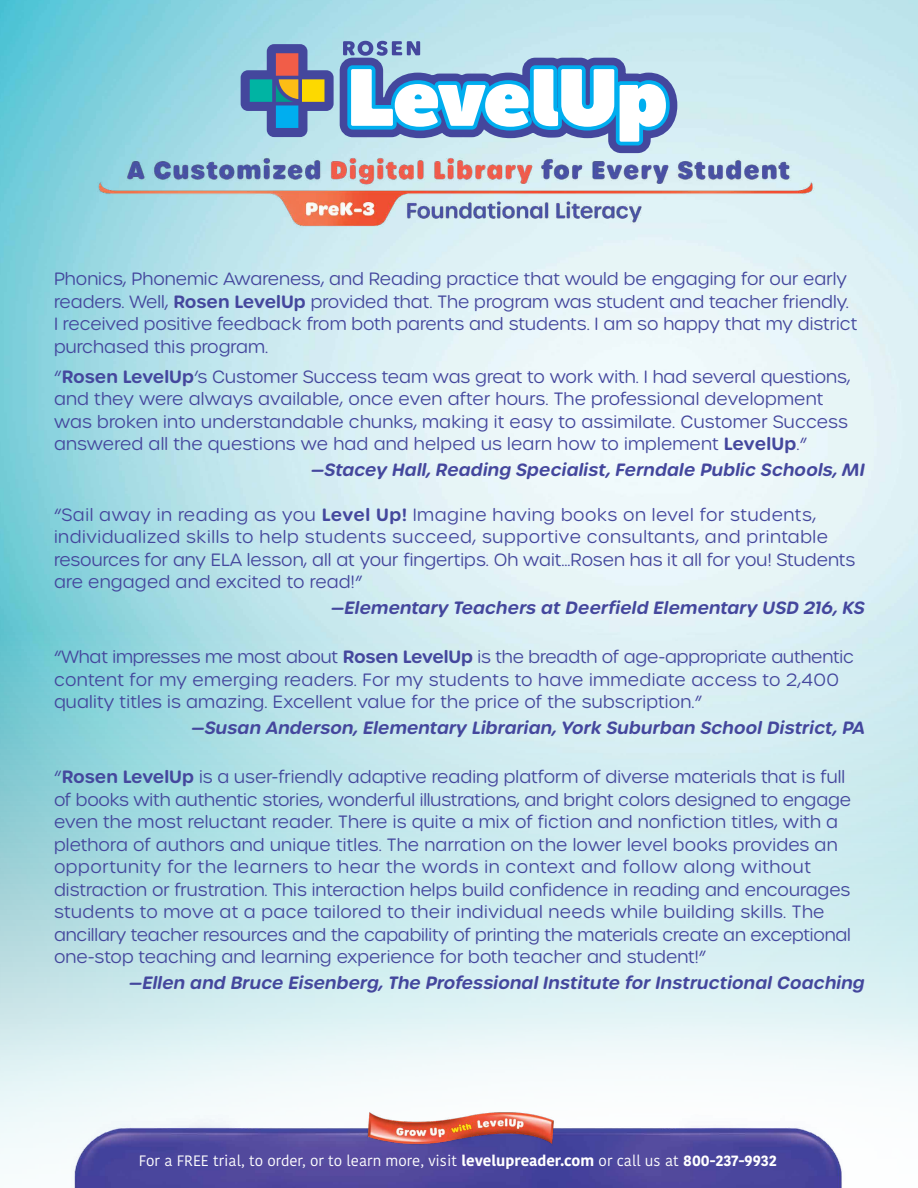
<style>
.page{position:relative;width:918px;height:1188px;background:#fff}
.page>*{position:absolute;margin:0;border:0;box-sizing:border-box;transform-origin:0 0}
.t1{font:300 17.25px/22.5px "Urbane Rounded";color:#44479d}
.t2{font:300 17.25px/22.5px "Urbane Rounded";letter-spacing:.025em;color:#44479d}
.t3{font:italic 600 17.25px "Urbane Rounded";color:#44479d}
.t4{font:15px "Kohinoor Devanagari";color:#fff}
.s1{font-weight:600}
.s2{font-weight:700}
</style>
<div class="page">
<img style="left:0;top:0;width:918px;height:1159px">
<img style="left:59px;top:1115px;width:841px;height:73px">
<img style="left:271px;top:1093px;width:376px;height:95px">
<svg style="left:241px;top:41px;width:436px;height:81px"></svg>
<img style="left:79px;top:122px;width:758px;height:136px">
<p class="t1" style="left:54px;top:268px;width:805px">Phonics, Phonemic Awareness, and Reading practice that would be engaging for our early readers. Well, <span class="s1">Rosen LevelUp</span> provided that. The program was student and teacher friendly.<br>I received positive feedback from both parents and students. I am so happy that my district purchased this program.</p>
<p class="t1" style="left:54px;top:365px;width:798px">“<span class="s1">Rosen LevelUp</span>’s Customer Success team was great to work with. I had several questions, and they were always available, once even after hours. The professional development was broken into understandable chunks, making it easy to assimilate. Customer Success answered all the questions we had and helped us learn how to implement <span class="s1">LevelUp</span>.”</p>
<p class="t3" style="left:310px;top:458px;width:560px">—Stacey Hall,Reading Specialist,Ferndale Public Schools,MI</p>
<p class="t2" style="left:54px;top:503px;width:803px">“Sail away in reading as you <span class="s1">Level Up!</span> Imagine having books on level for students, individualized skills to help students succeed, supportive consultants, and printable resources for any ELA lesson, all at your fingertips. Oh wait...Rosen has it all for you! Students are engaged and excited to read!”</p>
<p class="t3" style="left:330px;top:596px;width:539px">—Elementary Teachers atDeerfield Elementary USD 216,KS</p>
<p class="t1" style="left:54px;top:646px;width:802px">“What impresses me most about <span class="s1">Rosen LevelUp</span> is the breadth of age-appropriate authentic content for my emerging readers. For my students to have immediate access to 2,400 quality titles is amazing. Excellent value for the price of the subscription.”</p>
<p class="t3" style="left:190px;top:716px;width:679px">—Susan Anderson,Elementary Librarian,York Suburban SchoolDistrict,PA</p>
<p class="t1" style="left:54px;top:766px;width:799px">“<span class="s1">Rosen LevelUp</span> is a user-friendly adaptive reading platform of diverse materials that is full of books with authentic stories, wonderful illustrations, and bright colors designed to engage even the most reluctant reader. There is quite a mix of fiction and nonfiction titles, with a plethora of authors and unique titles. The narration on the lower level books provides an opportunity for the learners to hear the words in context and follow along without distraction or frustration. This interaction helps build confidence in reading and encourages students to move at a pace tailored to their individual needs while building skills. The ancillary teacher resources and the capability of printing the materials create an exceptional one-stop teaching and learning experience for both teacher and student!”</p>
<p class="t3" style="left:128px;top:971px;width:742px">—Ellen and Bruce Eisenberg,The ProfessionalInstitute forInstructionalCoaching</p>
<p class="t4" style="left:139px;top:1152px;width:639px">For a FREE trial, to order, or to learn more, visit <span class="s2">levelupreader.com</span> or call us at <span class="s2">800-237-9932</span></p>
</div>
